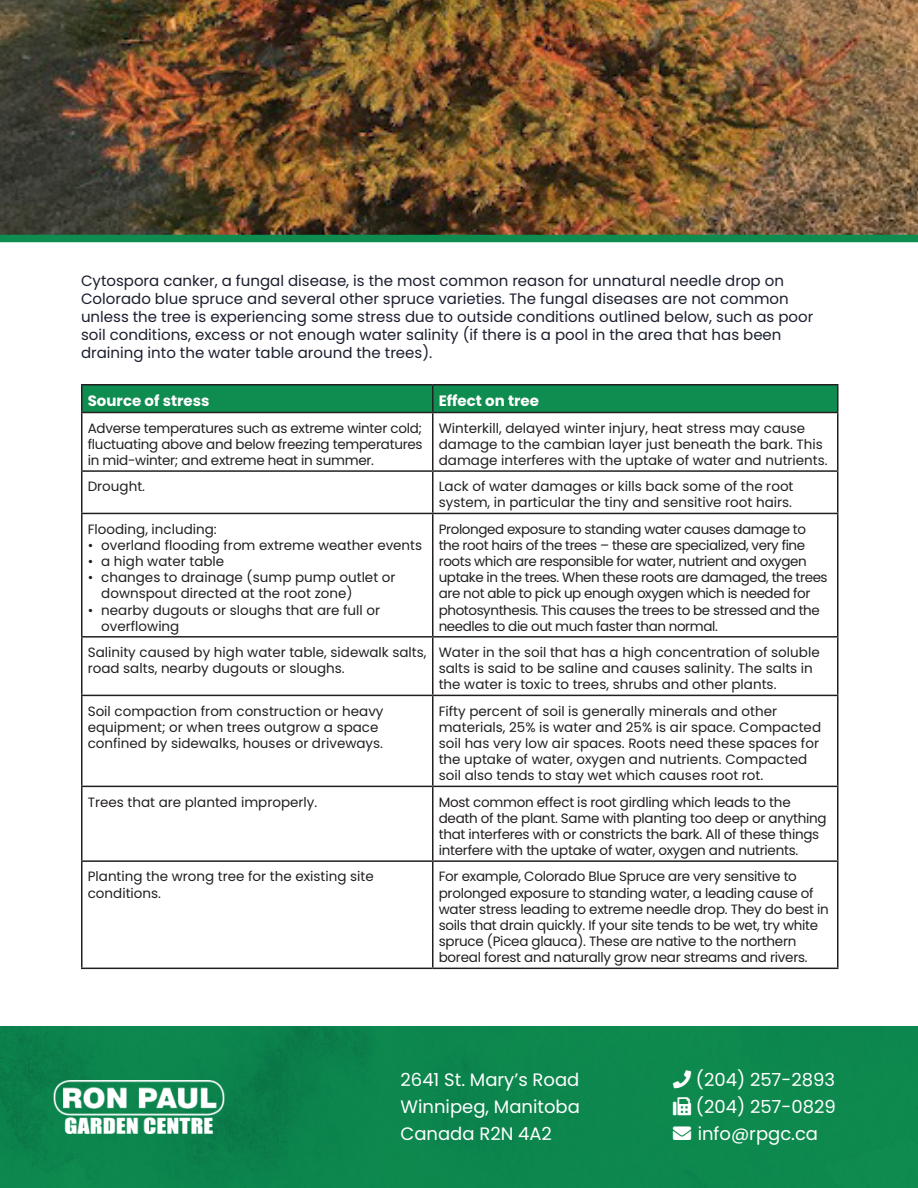
<style>
.page{position:relative;width:918px;height:1188px;background:#fff}
.page>*{position:absolute;margin:0;border:0;box-sizing:border-box;transform-origin:0 0}
.t1{font:18px "Poppins";color:#fff}
.t2{font:15px/18px "Poppins";color:#1b1e2e}
.t3{font:700 15px "Poppins";color:#fff}
.t4{font:13.5px/16.2px "Poppins";color:#231f20}
.t5{font:13.5px/16.2px "Poppins";letter-spacing:-.02em;color:#231f20}
.t6{font:13.5px/16.2px "Poppins";letter-spacing:-.03em;color:#231f20}
</style>
<div class="page">
<img style="left:0;top:0;width:918px;height:243px">
<img style="left:0;top:1026px;width:918px;height:162px">
<hr style="left:81px;top:384px;width:352px;height:1px;background:#231f20">
<hr style="left:433px;top:384px;width:405px;height:1px;background:#231f20">
<svg style="left:81px;top:385px;width:757px;height:27px;background:#0f884e"></svg>
<hr style="left:81px;top:412px;width:352px;height:1px;background:#231f20">
<hr style="left:81px;top:413px;width:1px;height:57px;background:#231f20">
<hr style="left:433px;top:412px;width:405px;height:1px;background:#231f20">
<hr style="left:432px;top:413px;width:2px;height:57px;background:#231f20">
<hr style="left:837px;top:413px;width:1px;height:57px;background:#231f20">
<hr style="left:81px;top:470px;width:352px;height:2px;background:#231f20">
<hr style="left:81px;top:472px;width:1px;height:41px;background:#231f20">
<hr style="left:433px;top:470px;width:405px;height:2px;background:#231f20">
<hr style="left:432px;top:472px;width:2px;height:41px;background:#231f20">
<hr style="left:837px;top:472px;width:1px;height:41px;background:#231f20">
<hr style="left:81px;top:513px;width:352px;height:1px;background:#231f20">
<hr style="left:81px;top:514px;width:1px;height:122px;background:#231f20">
<hr style="left:433px;top:513px;width:405px;height:1px;background:#231f20">
<hr style="left:432px;top:514px;width:2px;height:122px;background:#231f20">
<hr style="left:837px;top:514px;width:1px;height:122px;background:#231f20">
<hr style="left:81px;top:636px;width:352px;height:2px;background:#231f20">
<hr style="left:81px;top:638px;width:1px;height:57px;background:#231f20">
<hr style="left:433px;top:636px;width:405px;height:2px;background:#231f20">
<hr style="left:432px;top:638px;width:2px;height:57px;background:#231f20">
<hr style="left:837px;top:638px;width:1px;height:57px;background:#231f20">
<hr style="left:81px;top:695px;width:352px;height:1px;background:#231f20">
<hr style="left:81px;top:696px;width:1px;height:90px;background:#231f20">
<hr style="left:433px;top:695px;width:405px;height:1px;background:#231f20">
<hr style="left:432px;top:696px;width:2px;height:90px;background:#231f20">
<hr style="left:837px;top:696px;width:1px;height:90px;background:#231f20">
<hr style="left:81px;top:786px;width:352px;height:1px;background:#231f20">
<hr style="left:81px;top:787px;width:1px;height:73px;background:#231f20">
<hr style="left:433px;top:786px;width:405px;height:1px;background:#231f20">
<hr style="left:432px;top:787px;width:2px;height:73px;background:#231f20">
<hr style="left:837px;top:787px;width:1px;height:73px;background:#231f20">
<hr style="left:81px;top:860px;width:352px;height:2px;background:#231f20">
<hr style="left:81px;top:862px;width:1px;height:106px;background:#231f20">
<hr style="left:433px;top:860px;width:405px;height:2px;background:#231f20">
<hr style="left:432px;top:862px;width:2px;height:106px;background:#231f20">
<hr style="left:837px;top:862px;width:1px;height:106px;background:#231f20">
<hr style="left:81px;top:968px;width:352px;height:1px;background:#231f20">
<hr style="left:433px;top:968px;width:405px;height:1px;background:#231f20">
<img style="left:54px;top:1080px;width:170px;height:54px">
<svg style="left:673px;top:1070px;width:18px;height:18px"></svg>
<svg style="left:673px;top:1097px;width:18px;height:18px"></svg>
<p class="t2" style="left:81px;top:272px;width:734px">Cytospora canker, a fungal disease, is the most common reason for unnatural needle drop on Colorado blue spruce and several other spruce varieties. The fungal diseases are not common unless the tree is experiencing some stress due to outside conditions outlined below, such as poor soil conditions, excess or not enough water salinity (if there is a pool in the area that has been draining into the water table around the trees).</p>
<p class="t3" style="left:88px;top:393px;width:123px">Source of stress</p>
<p class="t3" style="left:439px;top:393px;width:102px">Effect on tree</p>
<p class="t4" style="left:88px;top:420px;width:336px;text-align:justify">Adverse temperatures such as extreme winter cold; fluctuating above and below freezing temperatures in mid-winter; and extreme heat in summer.</p>
<p class="t4" style="left:439px;top:420px;width:391px">Winterkill, delayed winter injury, heat stress may cause damage to the cambian layer just beneath the bark. This damage interferes with the uptake of water and nutrients.</p>
<p class="t4" style="left:88px;top:478px;width:59px">Drought.</p>
<p class="t4" style="left:439px;top:478px;width:356px">Lack of water damages or kills back some of the root system, in particular the tiny and sensitive root hairs.</p>
<p class="t4" style="left:88px;top:521px;width:131px">Flooding, including:</p>
<p class="t4" style="left:88px;top:537px;width:336px">• overland flooding from extreme weather events</p>
<p class="t4" style="left:88px;top:553px;width:138px">• a high water table</p>
<p class="t4" style="left:101px;top:569px;width:296px;text-indent:-14px">• changes to drainage (sump pump outlet or downspout directed at the root zone)</p>
<p class="t4" style="left:101px;top:602px;width:280px;text-indent:-14px">• nearby dugouts or sloughs that are full or overflowing</p>
<p class="t6" style="left:439px;top:521px;width:390px">Prolonged exposure to standing water causes damage to the root hairs of the trees – these are specialized, very fine roots which are responsible for water, nutrient and oxygen uptake in the trees. When these roots are damaged, the trees are not able to pick up enough oxygen which is needed for photosynthesis. This causes the trees to be stressed and the needles to die out much faster than normal.</p>
<p class="t4" style="left:88px;top:644px;width:340px">Salinity caused by high water table, sidewalk salts, road salts, nearby dugouts or sloughs.</p>
<p class="t4" style="left:439px;top:644px;width:382px">Water in the soil that has a high concentration of soluble salts is said to be saline and causes salinity. The salts in the water is toxic to trees, shrubs and other plants.</p>
<p class="t4" style="left:88px;top:703px;width:297px">Soil compaction from construction or heavy equipment; or when trees outgrow a space confined by sidewalks, houses or driveways.</p>
<p class="t4" style="left:439px;top:703px;width:384px">Fifty percent of soil is generally minerals and other materials, 25% is water and 25% is air space. Compacted soil has very low air spaces. Roots need these spaces for the uptake of water, oxygen and nutrients. Compacted soil also tends to stay wet which causes root rot.</p>
<p class="t4" style="left:88px;top:794px;width:231px">Trees that are planted improperly.</p>
<p class="t5" style="left:439px;top:794px;width:389px">Most common effect is root girdling which leads to the death of the plant. Same with planting too deep or anything that interferes with or constricts the bark. All of these things interfere with the uptake of water, oxygen and nutrients.</p>
<p class="t4" style="left:88px;top:869px;width:288px">Planting the wrong tree for the existing site conditions.</p>
<p class="t5" style="left:439px;top:869px;width:392px">For example, Colorado Blue Spruce are very sensitive to prolonged exposure to standing water, a leading cause of water stress leading to extreme needle drop. They do best in soils that drain quickly. If your site tends to be wet, try white spruce (Picea glauca). These are native to the northern boreal forest and naturally grow near streams and rivers.</p>
<p class="t1" style="left:401px;top:1069px;width:180px">2641 St. Mary’s Road</p>
<p class="t1" style="left:401px;top:1096px;width:181px">Winnipeg, Manitoba</p>
<p class="t1" style="left:401px;top:1123px;width:153px">Canada R2N 4A2</p>
<p class="t1" style="left:696px;top:1069px;width:141px">(204) 257-2893</p>
<p class="t1" style="left:696px;top:1096px;width:141px">(204) 257-0829</p>
<p class="t1" style="left:673px;top:1123px;width:147px">→ info@rpgc.ca</p>
</div>
